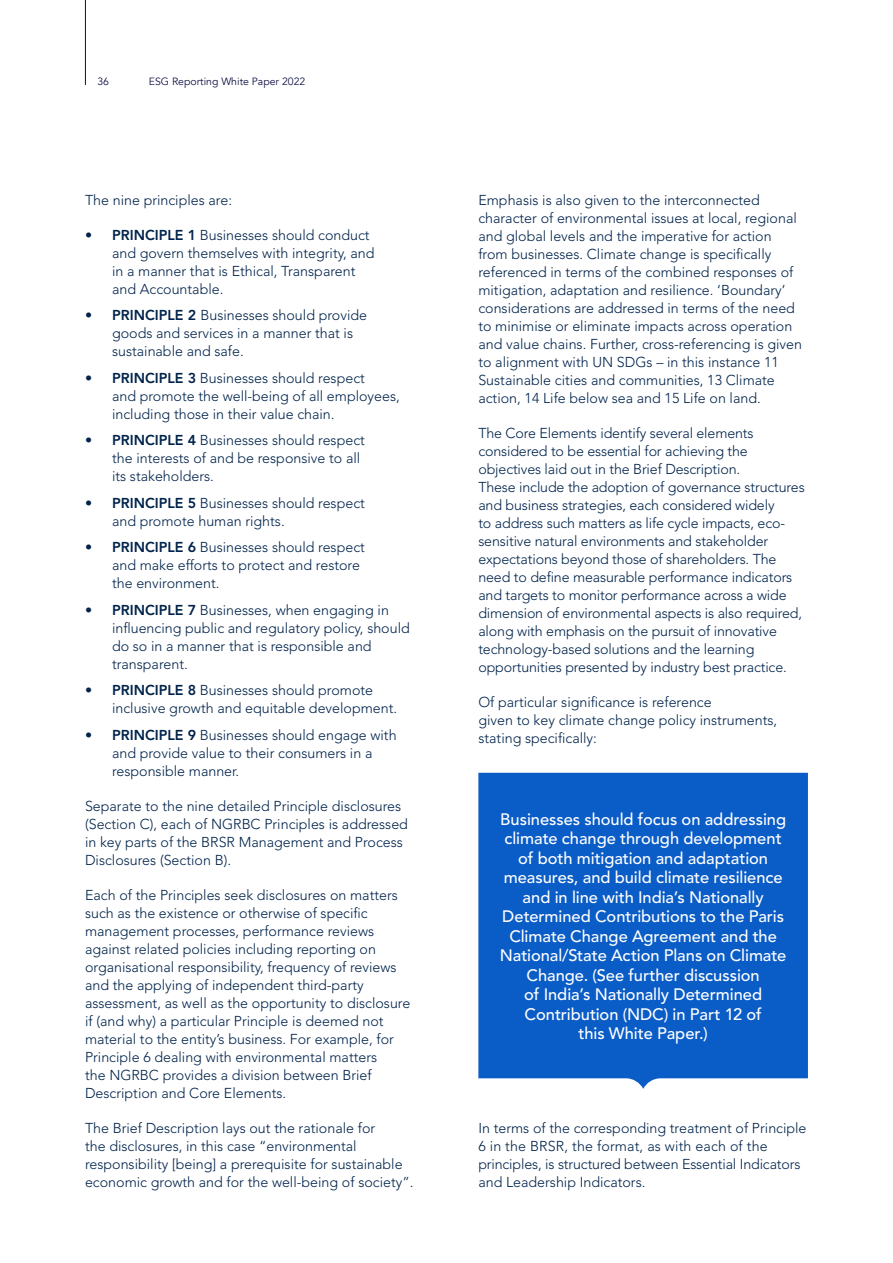
<style>
.page{position:relative;width:893px;height:1263px;background:#fff}
.page>*{position:absolute;margin:0;border:0;box-sizing:border-box;transform-origin:0 0}
.t1{font:500 16.5px/19.5px "Avenir LT Std";letter-spacing:-.005em;color:#fff;text-align:center}
.t2{font:300 14.25px/18px "Avenir LT Std";color:#00234b}
.t3{font:10.5px "Avenir";color:#111246}
.t4{font:10.5px "Avenir";color:#090d46}
.s1{font-weight:800}
</style>
<div class="page">
<hr style="left:85px;top:0;width:1px;height:85px;background:#090d46">
<div style="left:478px;top:773px;width:330px;height:316px;background:#0a5cc7"></div>
<p class="t4" style="left:97px;top:75px;width:13px">36</p>
<p class="t3" style="left:149px;top:75px;width:158px">ESG Reporting White Paper 2022</p>
<p class="t2" style="left:85px;top:191px;width:149px">The nine principles are:</p>
<p class="t2" style="left:112px;top:226px;width:264px;text-indent:-27px"><span class="s1">• PRINCIPLE 1</span> Businesses should conduct and govern themselves with integrity, and in a manner that is Ethical, Transparent and Accountable.</p>
<p class="t2" style="left:112px;top:306px;width:256px;text-indent:-27px"><span class="s1">• PRINCIPLE 2</span> Businesses should provide goods and services in a manner that is sustainable and safe.</p>
<p class="t2" style="left:112px;top:369px;width:289px;text-indent:-27px"><span class="s1">• PRINCIPLE 3</span> Businesses should respect<br>and promote the well-being of all employees, including those in their value chain.</p>
<p class="t2" style="left:112px;top:431px;width:254px;text-indent:-27px"><span class="s1">• PRINCIPLE 4</span> Businesses should respect the interests of and be responsive to all its stakeholders.</p>
<p class="t2" style="left:112px;top:494px;width:254px;text-indent:-27px"><span class="s1">• PRINCIPLE 5</span> Businesses should respect and promote human rights.</p>
<p class="t2" style="left:112px;top:538px;width:254px;text-indent:-27px"><span class="s1">• PRINCIPLE 6</span> Businesses should respect and make efforts to protect and restore the environment.</p>
<p class="t2" style="left:112px;top:601px;width:299px;text-indent:-27px"><span class="s1">• PRINCIPLE 7</span> Businesses, when engaging in influencing public and regulatory policy, should do so in a manner that is responsible and transparent.</p>
<p class="t2" style="left:112px;top:681px;width:287px;text-indent:-27px"><span class="s1">• PRINCIPLE 8</span> Businesses should promote inclusive growth and equitable development.</p>
<p class="t2" style="left:112px;top:726px;width:286px;text-indent:-27px"><span class="s1">• PRINCIPLE 9</span> Businesses should engage with and provide value to their consumers in a responsible manner.</p>
<p class="t2" style="left:85px;top:797px;width:324px">Separate to the nine detailed Principle disclosures (Section C), each of NGRBC Principles is addressed in key parts of the BRSR Management and Process Disclosures (Section B).</p>
<p class="t2" style="left:85px;top:886px;width:327px">Each of the Principles seek disclosures on matters such as the existence or otherwise of specific management processes, performance reviews against related policies including reporting on organisational responsibility, frequency of reviews and the applying of independent third-party assessment, as well as the opportunity to disclosure if (and why) a particular Principle is deemed not material to the entity’s business. For example, for Principle 6 dealing with environmental matters<br>the NGRBC provides a division between Brief Description and Core Elements.</p>
<p class="t2" style="left:85px;top:1119px;width:330px">The Brief Description lays out the rationale for<br>the disclosures, in this case “environmental responsibility [being] a prerequisite for sustainable economic growth and for the well-being of society”.</p>
<p class="t2" style="left:478px;top:191px;width:325px">Emphasis is also given to the interconnected character of environmental issues at local, regional and global levels and the imperative for action from businesses. Climate change is specifically referenced in terms of the combined responses of mitigation, adaptation and resilience. ‘Boundary’ considerations are addressed in terms of the need to minimise or eliminate impacts across operation and value chains. Further, cross-referencing is given to alignment with UN SDGs – in this instance 11<br>Sustainable cities and communities, 13 Climate action, 14 Life below sea and 15 Life on land.</p>
<p class="t2" style="left:478px;top:424px;width:328px">The Core Elements identify several elements considered to be essential for achieving the objectives laid out in the Brief Description.<br>These include the adoption of governance structures and business strategies, each considered widely<br>to address such matters as life cycle impacts, eco&shy;sensitive natural environments and stakeholder expectations beyond those of shareholders. The need to define measurable performance indicators and targets to monitor performance across a wide dimension of environmental aspects is also required, along with emphasis on the pursuit of innovative technology-based solutions and the learning opportunities presented by industry best practice.</p>
<p class="t2" style="left:478px;top:693px;width:300px">Of particular significance is reference<br>given to key climate change policy instruments, stating specifically:</p>
<p class="t1" style="left:500px;top:810px;width:288px">Businesses should focus on addressing climate change through development of both mitigation and adaptation measures, and build climate resilience and in line with India’s Nationally Determined Contributions to the Paris Climate Change Agreement and the National/State Action Plans on Climate Change. (See further discussion<br>of India’s Nationally Determined Contribution (NDC) in Part 12 of<br>this White Paper.)</p>
<p class="t2" style="left:478px;top:1119px;width:330px">In terms of the corresponding treatment of Principle 6 in the BRSR, the format, as with each of the principles, is structured between Essential Indicators and Leadership Indicators.</p>
</div>
